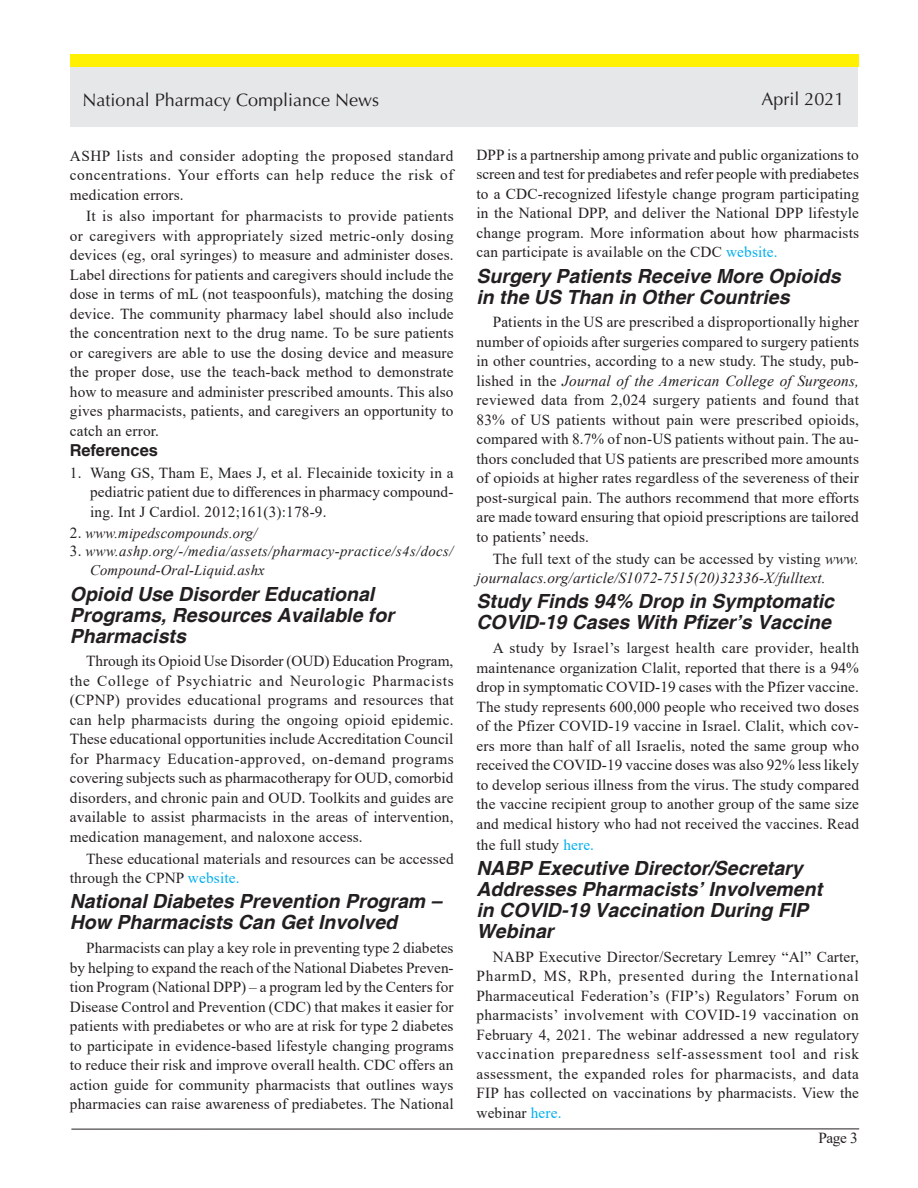
<style>
.page{position:relative;width:918px;height:1188px;background:#fff}
.page>*{position:absolute;margin:0;border:0;box-sizing:border-box;transform-origin:0 0}
.Headline{font:italic 700 19.5px/21px "Helvetica";color:#231f20}
.t1{font:18px "Optima LT Std";color:#231f20}
.subhead{font:700 16.5px "Helvetica LT Std";color:#231f20}
.Body_text{font:15.3px/19.5px "Times New Roman";letter-spacing:.01em;color:#231f20;text-align:justify}
.Body_text-2{font:italic 15.3px/19.5px "Times New Roman";letter-spacing:.01em;color:#231f20}
.t2{font:italic 14.7px/19.5px "Times New Roman";letter-spacing:.03em;color:#231f20}
.t3{font:italic 14.7px "Times New Roman";letter-spacing:.01em;color:#231f20}
.s1{font-style:normal;font-size:15.3px}
.s2{color:#00aeef}
.s3{font-style:italic}
.s4{font-style:normal}
</style>
<div class="page">
<div style="left:71px;top:67px;width:787px;height:59px;background:#e6e7e9"></div>
<hr style="left:71px;top:1129px;width:788px;height:1px;background:#231f20">
<div style="left:71px;top:54px;width:788px;height:13px;background:#fff101"></div>
<p class="t1" style="left:83px;top:90px;width:298px">National Pharmacy Compliance News</p>
<p class="t1" style="left:762px;top:89px;width:85px">April 2021</p>
<p class="Body_text" style="left:70px;top:145px;width:385px">ASHP lists and consider adopting the proposed standard concentrations. Your efforts can help reduce the risk of medication errors.</p>
<p class="Body_text" style="left:70px;top:206px;width:385px;text-indent:16px">It is also important for pharmacists to provide patients or caregivers with appropriately sized metric-only dosing devices (eg, oral syringes) to measure and administer doses.<br>Label directions for patients and caregivers should include the dose in terms of mL (not teaspoonfuls), matching the dosing device. The community pharmacy label should also include the concentration next to the drug name. To be sure patients or caregivers are able to use the dosing device and measure the proper dose, use the teach-back method to demonstrate how to measure and administer prescribed amounts. This also gives pharmacists, patients, and caregivers an opportunity to catch an error.</p>
<p class="subhead" style="left:70px;top:440px;width:90px">References</p>
<p class="Body_text" style="left:90px;top:462px;width:365px;text-indent:-20px">1. Wang GS, Tham E, Maes J, et al. Flecainide toxicity in a pediatric patient due to differences in pharmacy compound&shy;ing. Int J Cardiol. 2012;161(3):178-9.</p>
<p class="t3" style="left:70px;top:523px;width:189px"><span class="s1">2.</span> www.mipedscompounds.org/</p>
<p class="t2" style="left:90px;top:541px;width:365px;text-indent:-20px"><span class="s1">3.</span> www.ashp.org/-/media/assets/pharmacy-practice/s4s/docs/<br>Compound-Oral-Liquid.ashx</p>
<p class="Headline" style="left:70px;top:584px;width:326px">Opioid Use Disorder Educational<br>Programs, Resources Available for<br>Pharmacists</p>
<p class="Body_text" style="left:70px;top:651px;width:385px;text-indent:16px">Through its Opioid Use Disorder (OUD) Education Program, the College of Psychiatric and Neurologic Pharmacists (CPNP) provides educational programs and resources that can help pharmacists during the ongoing opioid epidemic.<br>These educational opportunities include Accreditation Council for Pharmacy Education-approved, on-demand programs covering subjects such as pharmacotherapy for OUD, comorbid disorders, and chronic pain and OUD. Toolkits and guides are available to assist pharmacists in the areas of intervention, medication management, and naloxone access.</p>
<p class="Body_text" style="left:70px;top:848px;width:385px;text-indent:16px">These educational materials and resources can be accessed through the CPNP <span class="s2">website.</span></p>
<p class="Headline" style="left:70px;top:892px;width:373px">National Diabetes Prevention Program –<br>How Pharmacists Can Get Involved</p>
<p class="Body_text" style="left:70px;top:938px;width:385px;text-indent:16px">Pharmacists can play a key role in preventing type 2 diabetes by helping to expand the reach of the National Diabetes Preven&shy;tion Program (National DPP) – a program led by the Centers for Disease Control and Prevention (CDC) that makes it easier for patients with prediabetes or who are at risk for type 2 diabetes to participate in evidence-based lifestyle changing programs to reduce their risk and improve overall health. CDC offers an action guide for community pharmacists that outlines ways pharmacies can raise awareness of prediabetes. The National</p>
<p class="Body_text" style="left:477px;top:144px;width:384px">DPP is a partnership among private and public organizations to screen and test for prediabetes and refer people with prediabetes to a CDC-recognized lifestyle change program participating in the National DPP, and deliver the National DPP lifestyle change program. More information about how pharmacists can participate is available on the CDC <span class="s2">website.</span></p>
<p class="Headline" style="left:477px;top:266px;width:366px">Surgery Patients Receive More Opioids in the US Than in Other Countries</p>
<p class="Body_text" style="left:477px;top:312px;width:384px;text-indent:16px">Patients in the US are prescribed a disproportionally higher number of opioids after surgeries compared to surgery patients in other countries, according to a new study. The study, pub&shy;lished in the <span class="s3">Journal of the American College of Surgeons, </span>reviewed data from 2,024 surgery patients and found that 83% of US patients without pain were prescribed opioids, compared with 8.7% of non-US patients without pain. The au&shy;thors concluded that US patients are prescribed more amounts of opioids at higher rates regardless of the severeness of their post-surgical pain. The authors recommend that more efforts are made toward ensuring that opioid prescriptions are tailored to patients’ needs.</p>
<p class="Body_text-2" style="left:477px;top:548px;width:384px;text-indent:16px"><span class="s4">The full text of the study can be accessed by visting</span> www. journalacs.org/article/S1072-7515(20)32336-X/fulltext.</p>
<p class="Headline" style="left:477px;top:592px;width:359px">Study Finds 94% Drop in Symptomatic<br>COVID-19 Cases With Pfizer’s Vaccine</p>
<p class="Body_text" style="left:477px;top:638px;width:384px;text-indent:16px">A study by Israel’s largest health care provider, health maintenance organization Clalit, reported that there is a 94% drop in symptomatic COVID-19 cases with the Pfizer vaccine.<br>The study represents 600,000 people who received two doses of the Pfizer COVID-19 vaccine in Israel. Clalit, which cov&shy;ers more than half of all Israelis, noted the same group who received the COVID-19 vaccine doses was also 92% less likely to develop serious illness from the virus. The study compared the vaccine recipient group to another group of the same size and medical history who had not received the vaccines. Read</p>
<p class="Body_text" style="left:477px;top:834px;width:119px">the full study <span class="s2">here.</span></p>
<p class="Headline" style="left:477px;top:859px;width:347px">NABP Executive Director/Secretary<br>Addresses Pharmacists’ Involvement in COVID-19 Vaccination During FIP<br>Webinar</p>
<p class="Body_text" style="left:477px;top:947px;width:384px;text-indent:16px">NABP Executive Director/Secretary Lemrey “Al” Carter, PharmD, MS, RPh, presented during the International Pharmaceutical Federation’s (FIP’s) Regulators’ Forum on pharmacists’ involvement with COVID-19 vaccination on February 4, 2021. The webinar addressed a new regulatory vaccination preparedness self-assessment tool and risk assessment, the expanded roles for pharmacists, and data FIP has collected on vaccinations by pharmacists. View the webinar <span class="s2">here.</span></p>
<p class="Body_text" style="left:818px;top:1127px;width:41px">Page 3</p>
</div>
